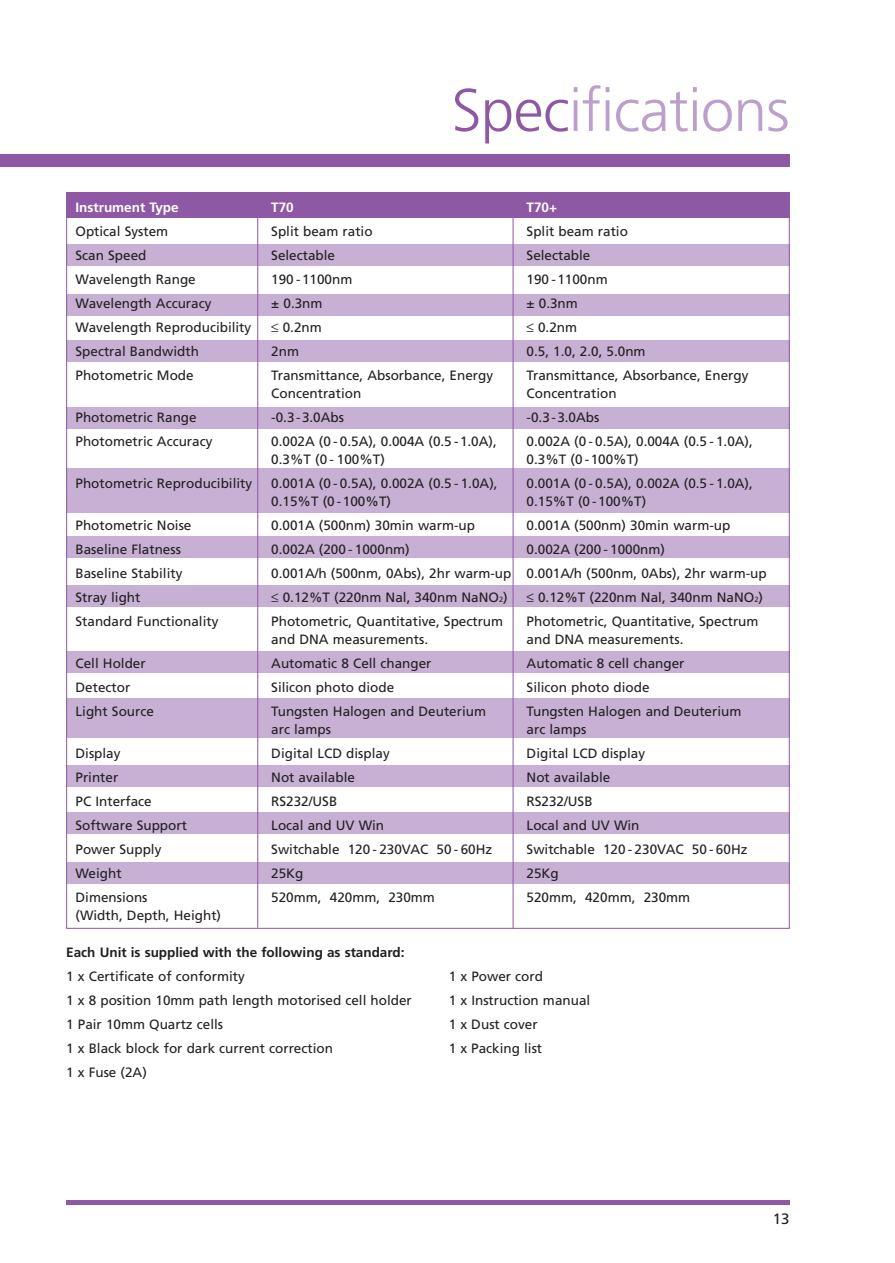
<style>
.page{position:relative;width:895px;height:1263px;background:#fff}
.page>*{position:absolute;margin:0;border:0;box-sizing:border-box;transform-origin:0 0}
.t1{font:300 60px "Frutiger";letter-spacing:-.01em;color:#bc9fcb}
.t2{font:15px "Frutiger";color:#231f20}
.t3{font:13.5px "Frutiger";color:#231f20}
.t4{font:700 13.5px "Frutiger";color:#231f20}
.t5{font:700 13.5px "Frutiger";color:#fff}
.s1{color:#8e58a4}
.s2{font-size:7.5px}
</style>
<div class="page">
<div style="left:66px;top:192px;width:723px;height:26px;background:#8e58a4"></div>
<div style="left:66px;top:244px;width:723px;height:22px;background:#c7b0d4"></div>
<div style="left:66px;top:295px;width:723px;height:21px;background:#c7b0d4"></div>
<div style="left:66px;top:341px;width:723px;height:21px;background:#c7b0d4"></div>
<div style="left:66px;top:407px;width:723px;height:21px;background:#c7b0d4"></div>
<div style="left:66px;top:468px;width:723px;height:45px;background:#c7b0d4"></div>
<div style="left:66px;top:537px;width:723px;height:21px;background:#c7b0d4"></div>
<div style="left:66px;top:585px;width:723px;height:21px;background:#c7b0d4"></div>
<div style="left:66px;top:651px;width:723px;height:21px;background:#c7b0d4"></div>
<div style="left:66px;top:698px;width:723px;height:39px;background:#c7b0d4"></div>
<div style="left:66px;top:765px;width:723px;height:21px;background:#c7b0d4"></div>
<div style="left:66px;top:812px;width:723px;height:21px;background:#c7b0d4"></div>
<div style="left:66px;top:862px;width:723px;height:21px;background:#c7b0d4"></div>
<hr style="left:66px;top:1200px;width:723px;height:4px;background:#8e58a4">
<hr style="left:257px;top:215px;width:1px;height:713px;background:#8e58a4">
<hr style="left:512px;top:214px;width:1px;height:715px;background:#8e58a4">
<div style="left:0;top:154px;width:789px;height:13px;background:#8e58a4"></div>
<h1 class="t1" style="left:451px;top:86px;width:339px"><span class="s1">Spec</span>ifications</h1>
<p class="t5" style="left:75px;top:201px;width:105px">Instrument Type</p>
<p class="t5" style="left:271px;top:201px;width:24px">T70</p>
<p class="t5" style="left:526px;top:201px;width:32px">T70+</p>
<p class="t3" style="left:75px;top:225px;width:94px">Optical System</p>
<p class="t3" style="left:271px;top:225px;width:103px">Split beam ratio</p>
<p class="t3" style="left:526px;top:225px;width:103px">Split beam ratio</p>
<p class="t3" style="left:75px;top:249px;width:72px">Scan Speed</p>
<p class="t3" style="left:271px;top:249px;width:65px">Selectable</p>
<p class="t3" style="left:526px;top:249px;width:65px">Selectable</p>
<p class="t3" style="left:75px;top:273px;width:122px">Wavelength Range</p>
<p class="t3" style="left:271px;top:273px;width:83px">190-1100nm</p>
<p class="t3" style="left:526px;top:273px;width:83px">190-1100nm</p>
<p class="t3" style="left:75px;top:297px;width:137px">Wavelength Accuracy</p>
<p class="t3" style="left:271px;top:297px;width:53px">± 0.3nm</p>
<p class="t3" style="left:526px;top:297px;width:53px">± 0.3nm</p>
<p class="t3" style="left:75px;top:321px;width:177px">Wavelength Reproducibility</p>
<p class="t3" style="left:271px;top:321px;width:52px">≤ 0.2nm</p>
<p class="t3" style="left:526px;top:321px;width:52px">≤ 0.2nm</p>
<p class="t3" style="left:75px;top:345px;width:125px">Spectral Bandwidth</p>
<p class="t3" style="left:271px;top:345px;width:29px">2nm</p>
<p class="t3" style="left:526px;top:345px;width:120px">0.5, 1.0, 2.0, 5.0nm</p>
<p class="t3" style="left:75px;top:369px;width:120px">Photometric Mode</p>
<p class="t3" style="left:271px;top:369px;width:223px">Transmittance, Absorbance, Energy</p>
<p class="t3" style="left:526px;top:369px;width:223px">Transmittance, Absorbance, Energy</p>
<p class="t3" style="left:271px;top:387px;width:91px">Concentration</p>
<p class="t3" style="left:526px;top:387px;width:91px">Concentration</p>
<p class="t3" style="left:75px;top:411px;width:123px">Photometric Range</p>
<p class="t3" style="left:271px;top:411px;width:74px">-0.3-3.0Abs</p>
<p class="t3" style="left:526px;top:411px;width:74px">-0.3-3.0Abs</p>
<p class="t3" style="left:75px;top:435px;width:138px">Photometric Accuracy</p>
<p class="t3" style="left:271px;top:435px;width:227px">0.002A (0 - 0.5A), 0.004A (0.5 -1.0A),</p>
<p class="t3" style="left:526px;top:435px;width:228px">0.002A (0 - 0.5A), 0.004A (0.5 - 1.0A),</p>
<p class="t3" style="left:271px;top:453px;width:115px">0.3%T (0 - 100%T)</p>
<p class="t3" style="left:526px;top:453px;width:114px">0.3%T (0 -100%T)</p>
<p class="t3" style="left:75px;top:477px;width:178px">Photometric Reproducibility</p>
<p class="t3" style="left:271px;top:477px;width:228px">0.001A (0 - 0.5A), 0.002A (0.5 - 1.0A),</p>
<p class="t3" style="left:526px;top:477px;width:228px">0.001A (0 - 0.5A), 0.002A (0.5 - 1.0A),</p>
<p class="t3" style="left:271px;top:495px;width:121px">0.15%T (0 -100%T)</p>
<p class="t3" style="left:526px;top:495px;width:121px">0.15%T (0 -100%T)</p>
<p class="t3" style="left:75px;top:519px;width:117px">Photometric Noise</p>
<p class="t3" style="left:271px;top:519px;width:205px">0.001A (500nm) 30min warm-up</p>
<p class="t3" style="left:526px;top:519px;width:205px">0.001A (500nm) 30min warm-up</p>
<p class="t3" style="left:75px;top:543px;width:107px">Baseline Flatness</p>
<p class="t3" style="left:271px;top:543px;width:140px">0.002A (200 - 1000nm)</p>
<p class="t3" style="left:526px;top:543px;width:140px">0.002A (200 - 1000nm)</p>
<p class="t3" style="left:75px;top:567px;width:108px">Baseline Stability</p>
<p class="t3" style="left:271px;top:567px;width:497px">0.001A/h (500nm, 0Abs), 2hr warm-up 0.001A/h (500nm, 0Abs), 2hr warm-up</p>
<p class="t3" style="left:75px;top:591px;width:66px">Stray light</p>
<p class="t3" style="left:271px;top:591px;width:238px">≤ 0.12%T (220nm Nal, 340nm NaNO<span class="s2">2</span>)</p>
<p class="t3" style="left:526px;top:591px;width:238px">≤ 0.12%T (220nm Nal, 340nm NaNO<span class="s2">2</span>)</p>
<p class="t3" style="left:75px;top:615px;width:144px">Standard Functionality</p>
<p class="t3" style="left:271px;top:615px;width:233px">Photometric, Quantitative, Spectrum</p>
<p class="t3" style="left:526px;top:615px;width:233px">Photometric, Quantitative, Spectrum</p>
<p class="t3" style="left:271px;top:633px;width:158px">and DNA measurements.</p>
<p class="t3" style="left:526px;top:633px;width:158px">and DNA measurements.</p>
<p class="t3" style="left:75px;top:657px;width:72px">Cell Holder</p>
<p class="t3" style="left:271px;top:657px;width:162px">Automatic 8 Cell changer</p>
<p class="t3" style="left:526px;top:657px;width:159px">Automatic 8 cell changer</p>
<p class="t3" style="left:75px;top:681px;width:56px">Detector</p>
<p class="t3" style="left:271px;top:681px;width:124px">Silicon photo diode</p>
<p class="t3" style="left:526px;top:681px;width:124px">Silicon photo diode</p>
<p class="t3" style="left:75px;top:705px;width:80px">Light Source</p>
<p class="t3" style="left:271px;top:705px;width:216px">Tungsten Halogen and Deuterium</p>
<p class="t3" style="left:526px;top:705px;width:216px">Tungsten Halogen and Deuterium</p>
<p class="t3" style="left:271px;top:723px;width:61px">arc lamps</p>
<p class="t3" style="left:526px;top:723px;width:61px">arc lamps</p>
<p class="t3" style="left:75px;top:747px;width:46px">Display</p>
<p class="t3" style="left:271px;top:747px;width:120px">Digital LCD display</p>
<p class="t3" style="left:526px;top:747px;width:120px">Digital LCD display</p>
<p class="t3" style="left:75px;top:771px;width:44px">Printer</p>
<p class="t3" style="left:271px;top:771px;width:85px">Not available</p>
<p class="t3" style="left:526px;top:771px;width:85px">Not available</p>
<p class="t3" style="left:75px;top:795px;width:78px">PC Interface</p>
<p class="t3" style="left:271px;top:795px;width:68px">RS232/USB</p>
<p class="t3" style="left:526px;top:795px;width:68px">RS232/USB</p>
<p class="t3" style="left:75px;top:819px;width:113px">Software Support</p>
<p class="t3" style="left:271px;top:819px;width:114px">Local and UV Win</p>
<p class="t3" style="left:526px;top:819px;width:114px">Local and UV Win</p>
<p class="t3" style="left:75px;top:843px;width:87px">Power Supply</p>
<p class="t3" style="left:271px;top:843px;width:222px">Switchable 120 - 230VAC 50 - 60Hz</p>
<p class="t3" style="left:526px;top:843px;width:222px">Switchable 120 - 230VAC 50 - 60Hz</p>
<p class="t3" style="left:75px;top:867px;width:48px">Weight</p>
<p class="t3" style="left:271px;top:867px;width:34px">25Kg</p>
<p class="t3" style="left:526px;top:867px;width:34px">25Kg</p>
<p class="t3" style="left:75px;top:891px;width:73px">Dimensions</p>
<p class="t3" style="left:271px;top:891px;width:165px">520mm, 420mm, 230mm</p>
<p class="t3" style="left:526px;top:891px;width:165px">520mm, 420mm, 230mm</p>
<p class="t3" style="left:75px;top:909px;width:147px">(Width, Depth, Height)</p>
<p class="t4" style="left:66px;top:947px;width:339px">Each Unit is supplied with the following as standard:</p>
<p class="t3" style="left:66px;top:971px;width:180px">1 x Certificate of conformity</p>
<p class="t3" style="left:448px;top:971px;width:96px">1 x Power cord</p>
<p class="t3" style="left:66px;top:995px;width:347px">1 x 8 position 10mm path length motorised cell holder</p>
<p class="t3" style="left:448px;top:995px;width:143px">1 x Instruction manual</p>
<p class="t3" style="left:66px;top:1019px;width:158px">1 Pair 10mm Quartz cells</p>
<p class="t3" style="left:448px;top:1019px;width:90px">1 x Dust cover</p>
<p class="t3" style="left:66px;top:1043px;width:268px">1 x Black block for dark current correction</p>
<p class="t3" style="left:448px;top:1043px;width:95px">1 x Packing list</p>
<p class="t3" style="left:66px;top:1067px;width:82px">1 x Fuse (2A)</p>
<p class="t2" style="left:772px;top:1213px;width:18px">13</p>
</div>
